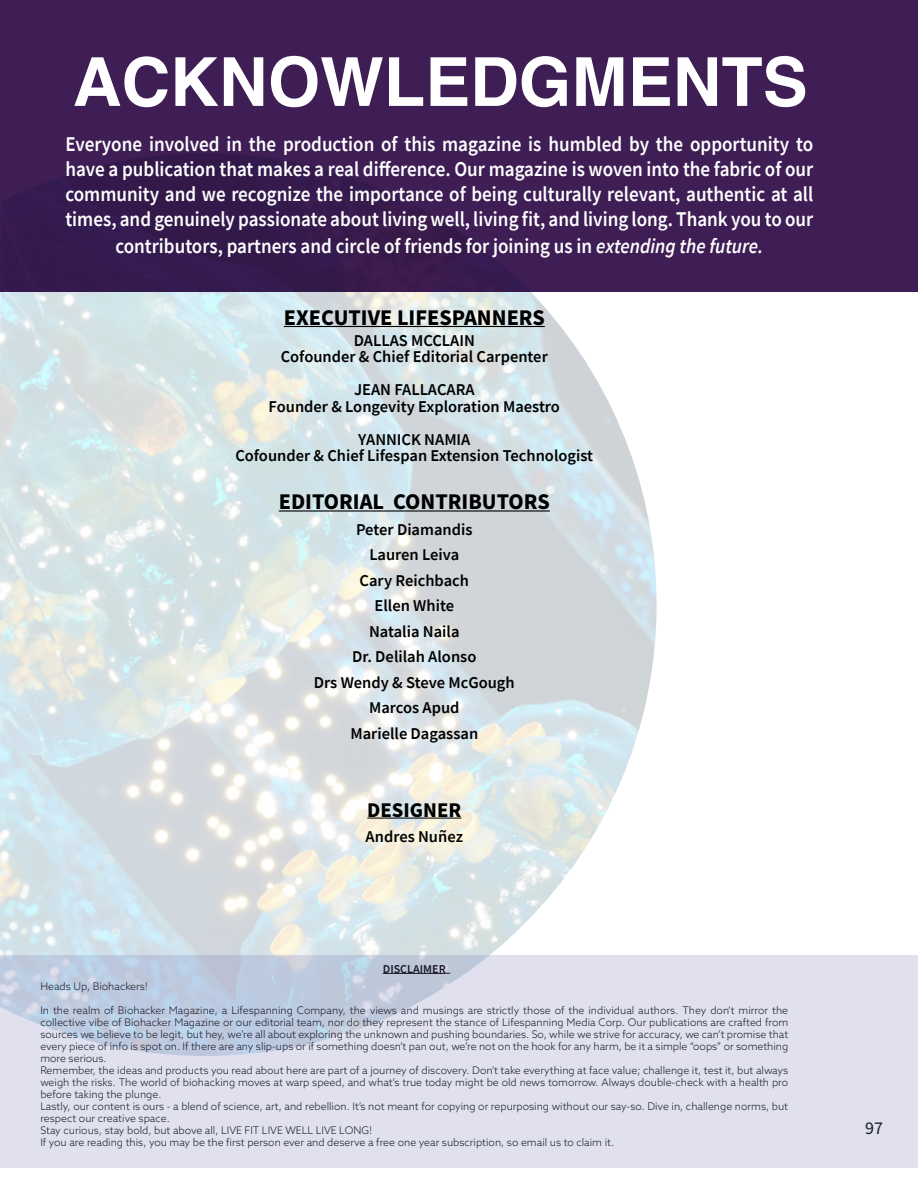
<style>
.page{position:relative;width:918px;height:1188px;background:#fff}
.page>*{position:absolute;margin:0;border:0;box-sizing:border-box;transform-origin:0 0}
.t1{font:700 67.5px "Helvetica";color:#fff}
.t2{font:700 22.5px "Source Sans Pro";color:#000}
.t3{font:600 21px/25.7px "Source Sans Pro";color:#fff;text-align:center;scale:.91 1}
.t4{font:700 21px "Source Sans Pro";color:#000}
.t5{font:18px "Source Sans Pro";color:#000}
.t6{font:600 16.5px/25.5px "Source Sans Pro";color:#000;text-align:center}
.t7{font:600 12px "Source Sans Pro";color:#000}
.t8{font:300 10.5px/12px "Azo Sans";color:#000}
.s1{font-style:italic}
</style>
<div class="page">
<img style="left:0;top:292px;width:657px;height:663px">
<div style="left:0;top:0;width:918px;height:292px;background:#3f1e56"></div>
<hr style="left:284px;top:326px;width:261px;height:1px;background:#000">
<hr style="left:279px;top:510px;width:271px;height:2px;background:#000">
<hr style="left:367px;top:818px;width:94px;height:1px;background:#000">
<svg style="left:0;top:955px;width:918px;height:212px;fill:#e0e0ef"></svg>
<h1 class="t1" style="left:73px;top:28px;width:736px">ACKNOWLEDGMENTS</h1>
<p class="t3" style="left:65px;top:131px;width:823px">Everyone involved in the production of this magazine is humbled by the opportunity to have a publication that makes a real difference. Our magazine is woven into the fabric of our community and we recognize the importance of being culturally relevant, authentic at all times, and genuinely passionate about living well, living fit, and living long. Thank you to our contributors, partners and circle of friends for joining us in <span class="s1">extending the future.</span></p>
<h2 class="t2" style="left:284px;top:302px;width:262px">EXECUTIVE LIFESPANNERS</h2>
<h3 class="t6" style="left:281px;top:332px;width:269px;line-height:16.5px">DALLAS MCCLAIN<br>Cofounder &amp; Chief Editorial Carpenter</h3>
<h3 class="t6" style="left:269px;top:381px;width:293px;line-height:16.5px">JEAN FALLACARA<br>Founder &amp; Longevity Exploration Maestro</h3>
<h3 class="t6" style="left:235px;top:431px;width:359px;line-height:16.5px">YANNICK NAMIA<br>Cofounder &amp; Chief Lifespan Extension Technologist</h3>
<h2 class="t2" style="left:279px;top:487px;width:273px">EDITORIAL CONTRIBUTORS</h2>
<h3 class="t6" style="left:314px;top:516px;width:202px">Peter Diamandis<br>Lauren Leiva<br>Cary Reichbach<br>Ellen White<br>Natalia Naila<br>Dr. Delilah Alonso<br>Drs Wendy &amp; Steve McGough<br>Marcos Apud<br>Marielle Dagassan</h3>
<h3 class="t4" style="left:367px;top:795px;width:96px">DESIGNER</h3>
<h3 class="t6" style="left:366px;top:824px;width:99px">Andres Nuñez</h3>
<p class="t7" style="left:383px;top:961px;width:64px">DISCLAIMER</p>
<p class="t8" style="left:40px;top:980px;width:109px">Heads Up, Biohackers!</p>
<p class="t8" style="left:40px;top:1004px;width:749px">In the realm of Biohacker Magazine, a Lifespanning Company, the views and musings are strictly those of the individual authors. They don’t mirror the collective vibe of Biohacker Magazine or our editorial team, nor do they represent the stance of Lifespanning Media Corp. Our publications are crafted from sources we believe to be legit, but hey, we’re all about exploring the unknown and pushing boundaries. So, while we strive for accuracy, we can’t promise that every piece of info is spot on. If there are any slip-ups or if something doesn’t pan out, we’re not on the hook for any harm, be it a simple “oops” or something more serious.<br>Remember, the ideas and products you read about here are part of a journey of discovery. Don’t take everything at face value; challenge it, test it, but always weigh the risks. The world of biohacking moves at warp speed, and what’s true today might be old news tomorrow. Always double-check with a health pro before taking the plunge.<br>Lastly, our content is ours - a blend of science, art, and rebellion. It’s not meant for copying or repurposing without our say-so. Dive in, challenge norms, but respect our creative space.<br>Stay curious, stay bold, but above all, LIVE FIT LIVE WELL LIVE LONG!<br>If you are reading this, you may be the first person ever and deserve a free one year subscription, so email us to claim it.</p>
<h3 class="t5" style="left:865px;top:1116px;width:19px">97</h3>
</div>
